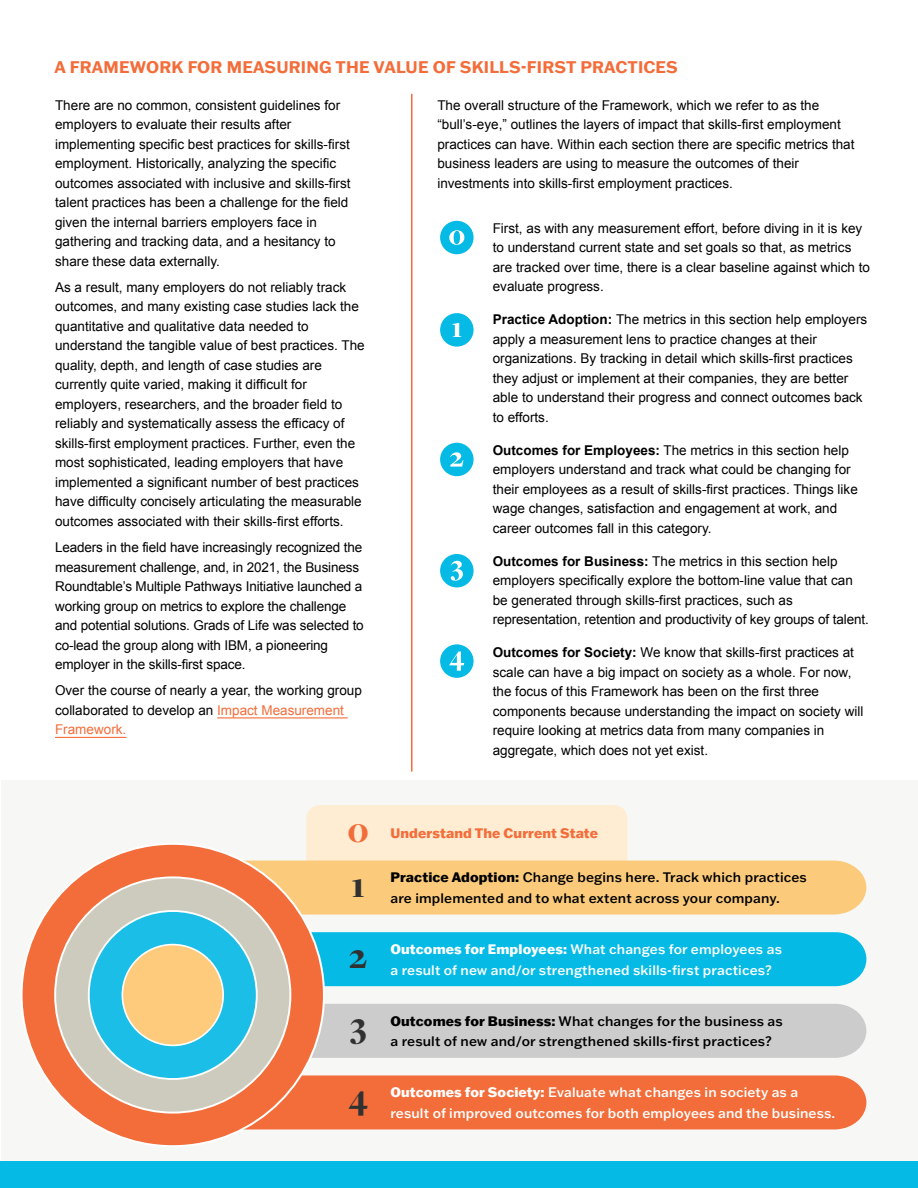
<style>
.page{position:relative;width:918px;height:1188px;background:#fff}
.page>*{position:absolute;margin:0;border:0;box-sizing:border-box;transform-origin:0 0}
.t1{font:900 36px "Freight Disp Pro";color:#313131}
.t2{font:900 36px "Freight Disp Pro";color:#f36d3a}
.t3{font:700 16.5px "Franklin Gothic ATF";letter-spacing:.01em;color:#f36d3a}
.t4{font:13.5px/19.5px "Arial";color:#000}
.t5{font:500 13.5px/20.7px "Franklin Gothic ATF";letter-spacing:.01em;color:#fff}
.t6{font:500 13.5px/20.7px "Franklin Gothic ATF";letter-spacing:.01em;color:#000}
.t7{font:800 13.5px "Franklin Gothic ATF";letter-spacing:.01em;color:#f36d3a}
.s1{color:#f36d3a}
.s2{font-weight:700}
.s3{font-weight:800}
</style>
<div class="page">
<hr style="left:217px;top:717px;width:131px;height:1px;background:#f36d3a">
<hr style="left:55px;top:737px;width:71px;height:1px;background:#f36d3a">
<hr style="left:411px;top:94px;width:1px;height:678px;background:#f36d3a">
<div style="left:440px;top:221px;width:34px;height:33px;background:#05bbe5;border-radius:50%"></div>
<svg style="left:449px;top:230px;width:15px;height:15px"></svg>
<div style="left:440px;top:313px;width:34px;height:34px;background:#05bbe5;border-radius:50%"></div>
<div style="left:440px;top:443px;width:34px;height:33px;background:#05bbe5;border-radius:50%"></div>
<svg style="left:452px;top:323px;width:9px;height:14px"></svg>
<svg style="left:450px;top:452px;width:13px;height:15px"></svg>
<div style="left:440px;top:554px;width:34px;height:33px;background:#05bbe5;border-radius:50%"></div>
<svg style="left:451px;top:561px;width:12px;height:20px"></svg>
<div style="left:440px;top:644px;width:34px;height:34px;background:#05bbe5;border-radius:50%"></div>
<svg style="left:449px;top:652px;width:15px;height:19px"></svg>
<div style="left:0;top:1161px;width:918px;height:27px;background:#05bbe5"></div>
<div style="left:1px;top:780px;width:916px;height:381px;background:#f7f7f5"></div>
<div style="left:306px;top:805px;width:321px;height:101px;background:#feedd2;border-radius:14px"></div>
<div style="left:245px;top:861px;width:621px;height:54px;background:#fbcb7b"></div>
<div style="left:245px;top:1075px;width:621px;height:54px;background:#f36d3a"></div>
<div style="left:311px;top:1004px;width:555px;height:54px;background:#ccc"></div>
<div style="left:311px;top:932px;width:555px;height:54px;background:#05bbe5"></div>
<div style="left:22px;top:844px;width:302px;height:302px;background:#f36d3a;border-radius:50%"></div>
<div style="left:55px;top:877px;width:235px;height:236px;background:#cccbbe;border-radius:50%"></div>
<div style="left:89px;top:911px;width:168px;height:168px;background:#1bbee7;border-radius:50%"></div>
<div style="left:122px;top:945px;width:101px;height:100px;background:#fdcb7b;border-radius:50%"></div>
<div style="left:122px;top:944px;width:102px;height:102px;border:2px solid #fff;border-radius:50%"></div>
<p class="t3" style="left:55px;top:56px;width:625px">A FRAMEWORK FOR MEASURING THE VALUE OF SKILLS-FIRST PRACTICES</p>
<p class="t4" style="left:55px;top:95px;width:297px">There are no common, consistent guidelines for employers to evaluate their results after implementing specific best practices for skills-first employment. Historically, analyzing the specific outcomes associated with inclusive and skills-first talent practices has been a challenge for the field given the internal barriers employers face in gathering and tracking data, and a hesitancy to share these data externally.</p>
<p class="t4" style="left:55px;top:278px;width:311px">As a result, many employers do not reliably track outcomes, and many existing case studies lack the quantitative and qualitative data needed to understand the tangible value of best practices. The quality, depth, and length of case studies are currently quite varied, making it difficult for employers, researchers, and the broader field to reliably and systematically assess the efficacy of skills-first employment practices. Further, even the most sophisticated, leading employers that have implemented a significant number of best practices have difficulty concisely articulating the measurable outcomes associated with their skills-first efforts.</p>
<p class="t4" style="left:55px;top:538px;width:310px">Leaders in the field have increasingly recognized the measurement challenge, and, in 2021, the Business Roundtable’s Multiple Pathways Initiative launched a working group on metrics to explore the challenge and potential solutions. Grads of Life was selected to co-lead the group along with IBM, a pioneering employer in the skills-first space.</p>
<p class="t4" style="left:55px;top:681px;width:308px">Over the course of nearly a year, the working group collaborated to develop an <span class="s1">Impact Measurement<br>Framework.</span></p>
<p class="t4" style="left:437px;top:95px;width:419px">The overall structure of the Framework, which we refer to as the “bull’s-eye,” outlines the layers of impact that skills-first employment practices can have. Within each section there are specific metrics that business leaders are using to measure the outcomes of their investments into skills-first employment practices.</p>
<p class="t4" style="left:493px;top:218px;width:379px">First, as with any measurement effort, before diving in it is key to understand current state and set goals so that, as metrics are tracked over time, there is a clear baseline against which to evaluate progress.</p>
<p class="t4" style="left:493px;top:310px;width:376px"><span class="s2">Practice Adoption:</span> The metrics in this section help employers apply a measurement lens to practice changes at their organizations. By tracking in detail which skills-first practices they adjust or implement at their companies, they are better able to understand their progress and connect outcomes back to efforts.</p>
<p class="t4" style="left:493px;top:440px;width:367px"><span class="s2">Outcomes for Employees:</span> The metrics in this section help employers understand and track what could be changing for their employees as a result of skills-first practices. Things like wage changes, satisfaction and engagement at work, and career outcomes fall in this category.</p>
<p class="t4" style="left:493px;top:551px;width:378px"><span class="s2">Outcomes for Business:</span> The metrics in this section help employers specifically explore the bottom-line value that can be generated through skills-first practices, such as representation, retention and productivity of key groups of talent.</p>
<p class="t4" style="left:493px;top:643px;width:372px"><span class="s2">Outcomes for Society:</span> We know that skills-first practices at scale can have a big impact on society as a whole. For now, the focus of this Framework has been on the first three components because understanding the impact on society will require looking at metrics data from many companies in aggregate, which does not yet exist.</p>
<h1 class="t2" style="left:348px;top:807px;width:23px">0</h1>
<p class="t7" style="left:390px;top:824px;width:209px">Understand The Current State</p>
<h1 class="t1" style="left:352px;top:861px;width:15px">1</h1>
<p class="t6" style="left:390px;top:867px;width:418px"><span class="s3">Practice Adoption:</span> Change begins here. Track which practices are implemented and to what extent across your company.</p>
<p class="t5" style="left:390px;top:938px;width:393px"><span class="s3">Outcomes for Employees:</span> What changes for employees as a result of new and/or strengthened skills-first practices?</p>
<p class="t6" style="left:390px;top:1010px;width:394px"><span class="s3">Outcomes for Business:</span> What changes for the business as a result of new and/or strengthened skills-first practices?</p>
<p class="t5" style="left:390px;top:1082px;width:446px"><span class="s3">Outcomes for Society:</span> Evaluate what changes in society as a result of improved outcomes for both employees and the business.</p>
<h1 class="t1" style="left:349px;top:933px;width:19px">2</h1>
<h1 class="t1" style="left:350px;top:1001px;width:18px">3</h1>
<h1 class="t1" style="left:349px;top:1074px;width:21px">4</h1>
</div>
